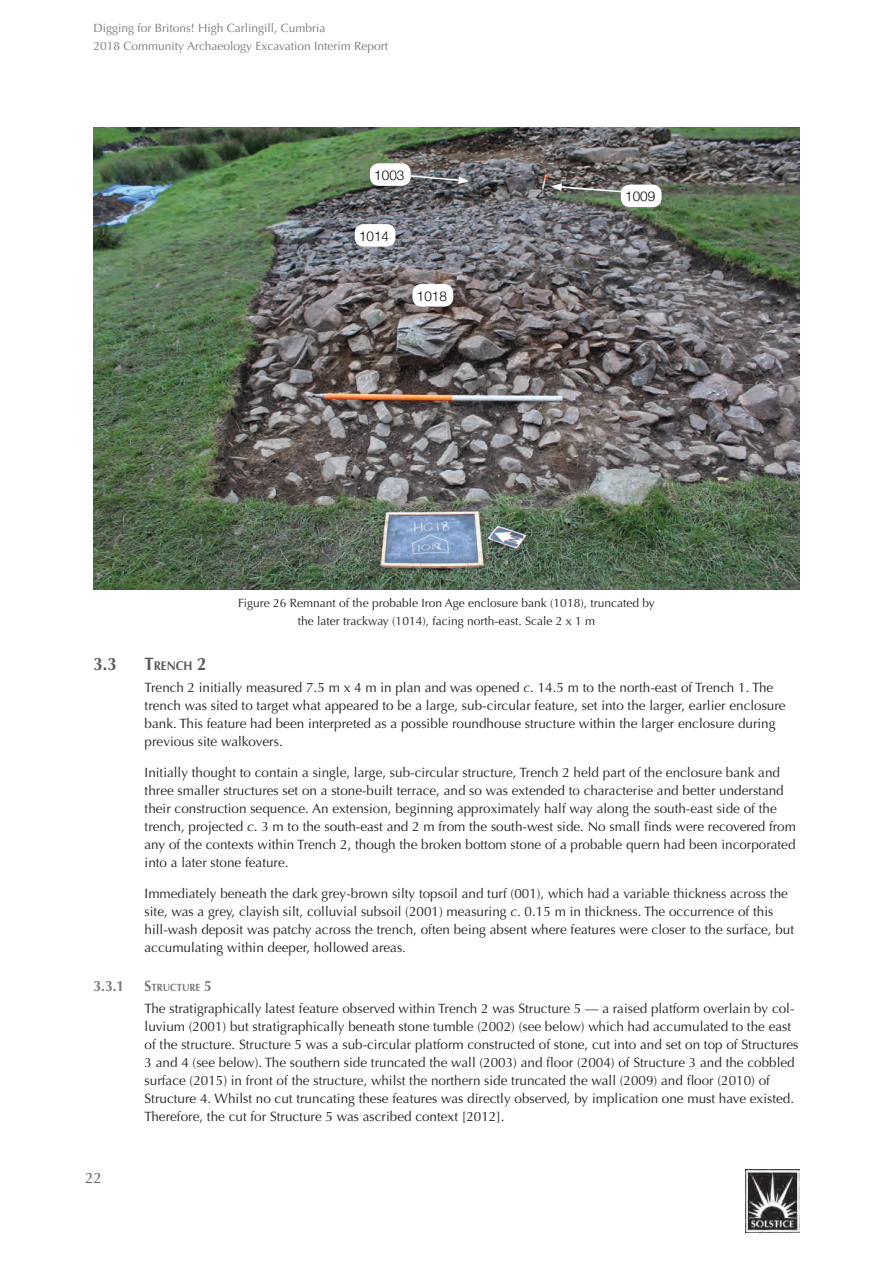
<style>
.page{position:relative;width:893px;height:1263px;background:#fff}
.page>*{position:absolute;margin:0;border:0;box-sizing:border-box;transform-origin:0 0}
.t1{font:700 18px "Optima";color:#57585a;scale:.92 1}
.t2{font:700 15px "Optima";color:#76787b;scale:.92 1}
.t3{font:15px "Optima";color:#57585a}
.t4{font:13.5px/18px "Optima";color:#231f20}
.t5{font:300 13.5px "Helvetica Neue";color:#000}
.t6{font:700 12.6px "Optima";color:#57585a;scale:.92 1}
.t7{font:12px/18px "Optima";color:#231f20;text-align:center}
.t8{font:12px/18px "Optima";color:#76787b}
.t9{font:700 10.5px "Optima";color:#76787b;scale:.92 1}
.s1{font-size:18px}
.s2{font-style:italic}
.s3{font-size:15px}
</style>
<div class="page">
<img style="left:94px;top:128px;width:705px;height:462px">
<div style="left:412px;top:284px;width:41px;height:23px;background:#fff;border-radius:9px"></div>
<div style="left:355px;top:224px;width:40px;height:23px;background:#fff;border-radius:9px"></div>
<div style="left:370px;top:163px;width:41px;height:23px;background:#fff;border-radius:9px"></div>
<div style="left:621px;top:185px;width:41px;height:22px;background:#fff;border-radius:9px"></div>
<svg style="left:407px;top:174px;width:62px;height:10px"></svg>
<svg style="left:551px;top:183px;width:74px;height:10px"></svg>
<img style="left:746px;top:1169px;width:53px;height:64px">
<p class="t8" style="left:94px;top:19px;width:296px">Digging for Britons! High Carlingill, Cumbria<br>2018 Community Archaeology Excavation Interim Report</p>
<p class="t5" style="left:374px;top:164px;width:32px">1003</p>
<p class="t5" style="left:359px;top:225px;width:32px">1014</p>
<p class="t5" style="left:417px;top:285px;width:32px">1018</p>
<p class="t5" style="left:625px;top:186px;width:32px">1009</p>
<p class="t7" style="left:238px;top:594px;width:418px">Figure 26 Remnant of the probable Iron Age enclosure bank (1018), truncated by the later trackway (1014), facing north-east. Scale 2 x 1 m</p>
<h1 class="t1" style="left:94px;top:653px;width:27px">3.3</h1>
<p class="t6" style="left:145px;top:658px;width:69px"><span class="s1">T</span>RENCH <span class="s1">2</span></p>
<p class="t4" style="left:145px;top:679px;width:643px">Trench 2 initially measured 7.5 m x 4 m in plan and was opened <span class="s2">c</span>. 14.5 m to the north-east of Trench 1. The trench was sited to target what appeared to be a large, sub-circular feature, set into the larger, earlier enclosure bank. This feature had been interpreted as a possible roundhouse structure within the larger enclosure during previous site walkovers.</p>
<p class="t4" style="left:145px;top:764px;width:653px">Initially thought to contain a single, large, sub-circular structure, Trench 2 held part of the enclosure bank and three smaller structures set on a stone-built terrace, and so was extended to characterise and better understand their construction sequence. An extension, beginning approximately half way along the south-east side of the trench, projected <span class="s2">c</span>. 3 m to the south-east and 2 m from the south-west side. No small finds were recovered from any of the contexts within Trench 2, though the broken bottom stone of a probable quern had been incorporated into a later stone feature.</p>
<p class="t4" style="left:145px;top:884px;width:651px">Immediately beneath the dark grey-brown silty topsoil and turf (001), which had a variable thickness across the site, was a grey, clayish silt, colluvial subsoil (2001) measuring <span class="s2">c</span>. 0.15 m in thickness. The occurrence of this hill-wash deposit was patchy across the trench, often being absent where features were closer to the surface, but accumulating within deeper, hollowed areas.</p>
<p class="t2" style="left:94px;top:977px;width:35px">3.3.1</p>
<p class="t9" style="left:145px;top:981px;width:75px"><span class="s3">S</span>TRUCTURE <span class="s3">5</span></p>
<p class="t4" style="left:145px;top:1000px;width:655px">The stratigraphically latest feature observed within Trench 2 was Structure 5 — a raised platform overlain by col&shy;luvium (2001) but stratigraphically beneath stone tumble (2002) (see below) which had accumulated to the east of the structure. Structure 5 was a sub-circular platform constructed of stone, cut into and set on top of Structures 3 and 4 (see below). The southern side truncated the wall (2003) and floor (2004) of Structure 3 and the cobbled surface (2015) in front of the structure, whilst the northern side truncated the wall (2009) and floor (2010) of Structure 4. Whilst no cut truncating these features was directly observed, by implication one must have existed.<br>Therefore, the cut for Structure 5 was ascribed context [2012].</p>
<p class="t3" style="left:85px;top:1169px;width:18px">22</p>
</div>
